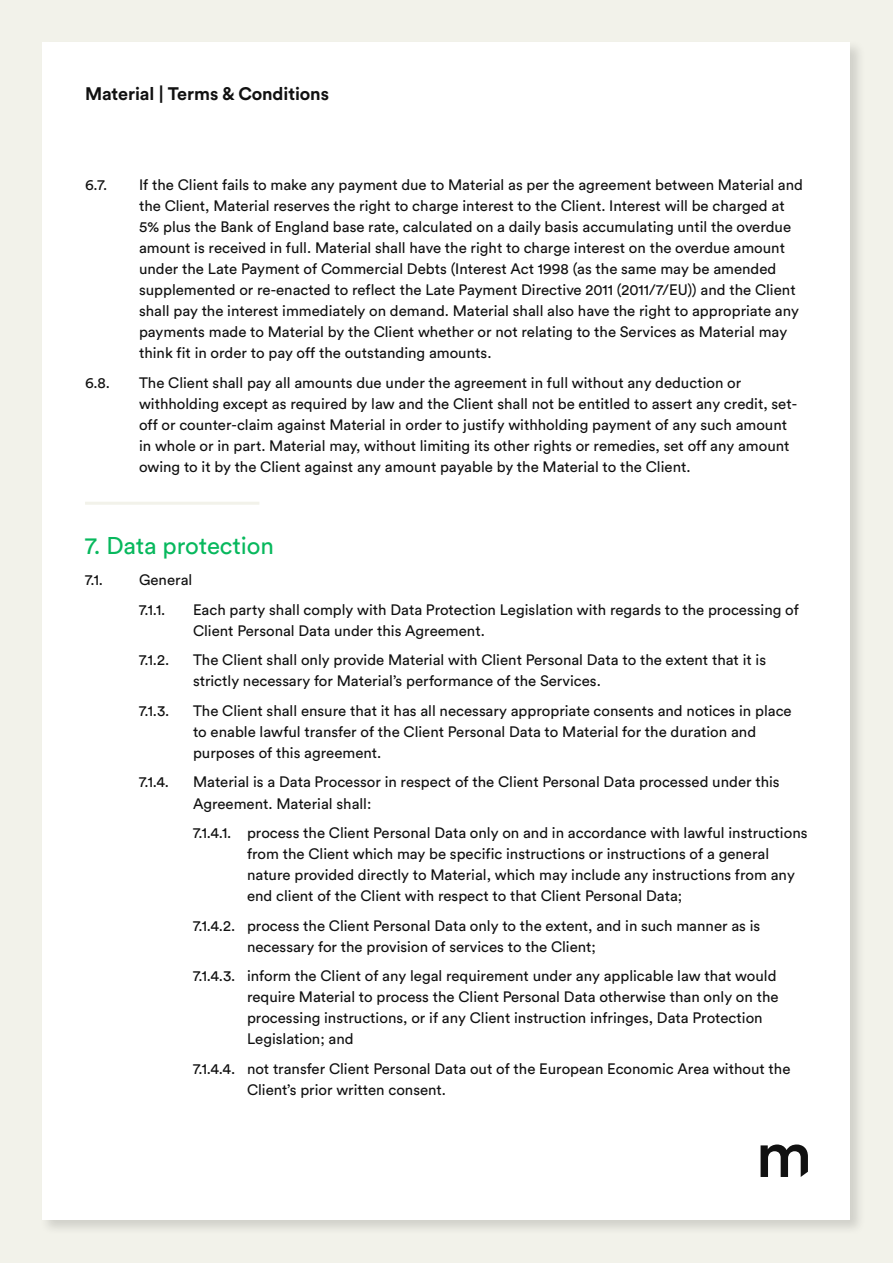
<style>
.page{position:relative;width:893px;height:1263px;background:#f2f2ea}
.page>*{position:absolute;margin:0;border:0;box-sizing:border-box;transform-origin:0 0}
.t1{font:24px "Circular Std";letter-spacing:-.005em;color:#07b85d}
.t2{font:700 18px "Circular Std";letter-spacing:-.005em;color:#111}
.t3{font:15px/21px "Circular Std";color:#111}
</style>
<div class="page">
<div style="left:40px;top:40px;width:826px;height:1196px;background:#111;opacity:.15"></div>
<div style="left:43px;top:43px;width:807px;height:1177px;background:#fff"></div>
<svg style="left:761px;top:1144px;width:47px;height:33px"></svg>
<hr style="left:85px;top:502px;width:174px;height:3px;background:#f2f2ea">
<p class="t2" style="left:85px;top:82px;width:245px">Material | Terms &amp; Conditions</p>
<p class="t3" style="left:85px;top:174px;width:24px">6.7.</p>
<p class="t3" style="left:139px;top:174px;width:665px">If the Client fails to make any payment due to Material as per the agreement between Material and the Client, Material reserves the right to charge interest to the Client. Interest will be charged at 5% plus the Bank of England base rate, calculated on a daily basis accumulating until the overdue amount is received in full. Material shall have the right to charge interest on the overdue amount under the Late Payment of Commercial Debts (Interest Act 1998 (as the same may be amended supplemented or re-enacted to reflect the Late Payment Directive 2011 (2011/7/EU)) and the Client shall pay the interest immediately on demand. Material shall also have the right to appropriate any payments made to Material by the Client whether or not relating to the Services as Material may think fit in order to pay off the outstanding amounts.</p>
<p class="t3" style="left:85px;top:372px;width:27px">6.8.</p>
<p class="t3" style="left:139px;top:372px;width:660px">The Client shall pay all amounts due under the agreement in full without any deduction or withholding except as required by law and the Client shall not be entitled to assert any credit, set&shy;off or counter-claim against Material in order to justify withholding payment of any such amount in whole or in part. Material may, without limiting its other rights or remedies, set off any amount owing to it by the Client against any amount payable by the Material to the Client.</p>
<p class="t1" style="left:85px;top:531px;width:190px">7. Data protection</p>
<p class="t3" style="left:85px;top:569px;width:20px">7.1.</p>
<p class="t3" style="left:139px;top:569px;width:55px">General</p>
<p class="t3" style="left:139px;top:599px;width:28px">7.1.1.</p>
<p class="t3" style="left:193px;top:599px;width:607px">Each party shall comply with Data Protection Legislation with regards to the processing of<br>Client Personal Data under this Agreement.</p>
<p class="t3" style="left:139px;top:649px;width:32px">7.1.2.</p>
<p class="t3" style="left:193px;top:649px;width:575px">The Client shall only provide Material with Client Personal Data to the extent that it is strictly necessary for Material’s performance of the Services.</p>
<p class="t3" style="left:139px;top:700px;width:32px">7.1.3.</p>
<p class="t3" style="left:193px;top:700px;width:600px">The Client shall ensure that it has all necessary appropriate consents and notices in place to enable lawful transfer of the Client Personal Data to Material for the duration and purposes of this agreement.</p>
<p class="t3" style="left:139px;top:771px;width:32px">7.1.4.</p>
<p class="t3" style="left:193px;top:771px;width:588px">Material is a Data Processor in respect of the Client Personal Data processed under this<br>Agreement. Material shall:</p>
<p class="t3" style="left:247px;top:822px;width:562px;text-indent:-54px">7.1.4.1. process the Client Personal Data only on and in accordance with lawful instructions from the Client which may be specific instructions or instructions of a general nature provided directly to Material, which may include any instructions from any end client of the Client with respect to that Client Personal Data;</p>
<p class="t3" style="left:247px;top:914px;width:515px;text-indent:-54px">7.1.4.2. process the Client Personal Data only to the extent, and in such manner as is necessary for the provision of services to the Client;</p>
<p class="t3" style="left:247px;top:965px;width:533px;text-indent:-54px">7.1.4.3. inform the Client of any legal requirement under any applicable law that would require Material to process the Client Personal Data otherwise than only on the processing instructions, or if any Client instruction infringes, Data Protection Legislation; and</p>
<p class="t3" style="left:247px;top:1057px;width:545px;text-indent:-54px">7.1.4.4. not transfer Client Personal Data out of the European Economic Area without the<br>Client’s prior written consent.</p>
</div>
